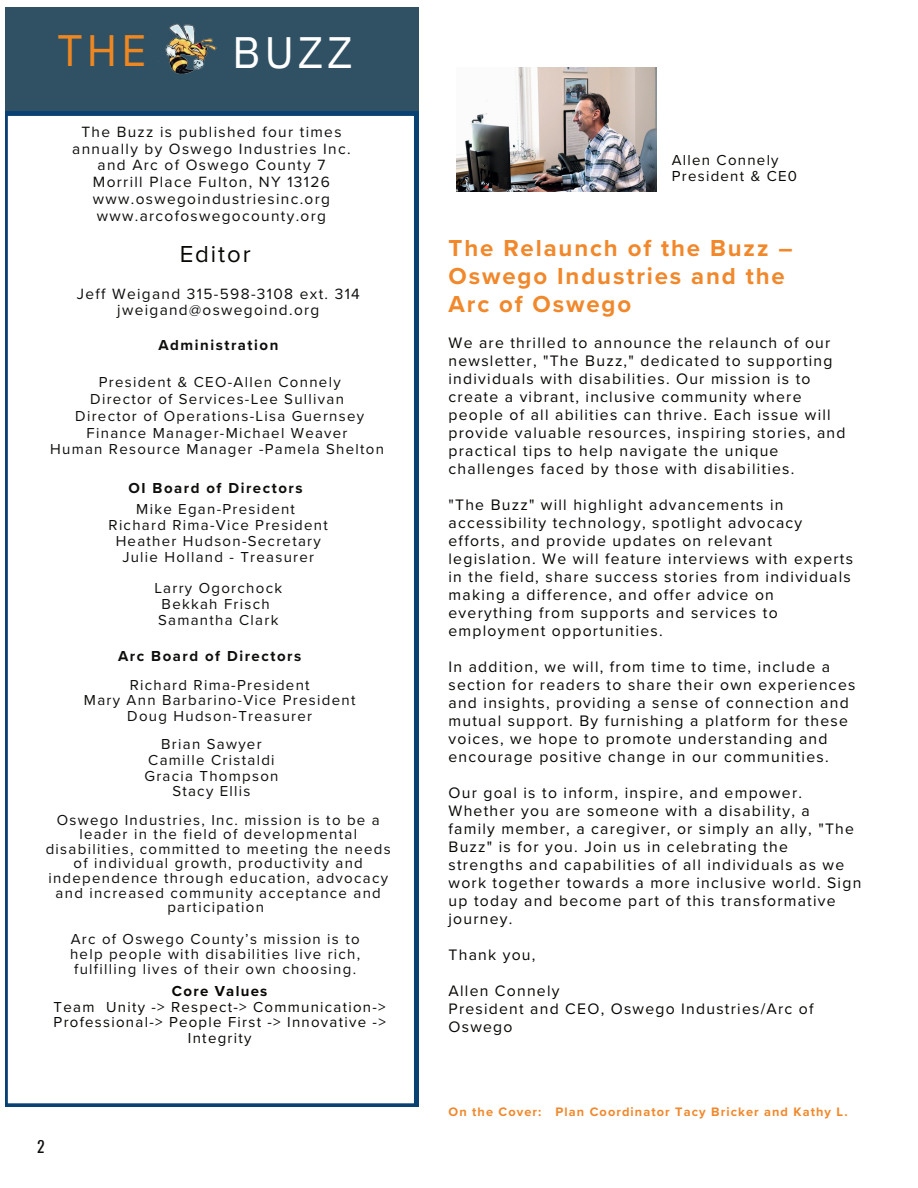
<style>
.page{position:relative;width:918px;height:1188px;background:#fff}
.page>*{position:absolute;margin:0;border:0;box-sizing:border-box;transform-origin:0 0}
.t1{font:43.8px "IBM Plex Sans";color:#fff}
.t2{font:43.8px "IBM Plex Sans";color:#ef8721}
.t3{font:24px/28.2px ".F0 x 322 da 90";letter-spacing:.08em;color:#f1882b}
.t4{font:24px ".F0 x 31 e 5 ff 8";letter-spacing:.08em;color:#080704}
.t5{font:15.75px/18px ".F0 x 31 e 5 ff 8";letter-spacing:.08em;color:#080704}
.t6{font:15.75px "Oswald";color:#0e0f0c}
.t7{font:15.45px/16.8px ".F0 x 31 e 5 ff 8";letter-spacing:.085em;color:#0e0f0c;text-align:center}
.t8{font:15px/15.8px ".F0 x 31 e 5 ff 8";letter-spacing:.085em;color:#0e0f0c;text-align:center}
.t9{font:15px/15.8px ".F0 x 31 e 5 ff 8";letter-spacing:.085em;color:#080704;text-align:center}
.t10{font:15px ".F0 x 322 da 90";letter-spacing:.1em;color:#0e0f0c}
.t11{font:15px ".F0 x 322 da 90";letter-spacing:.085em;color:#080704}
.t12{font:12.75px ".F0 x 322 da 90";letter-spacing:.085em;color:#f1882b}
</style>
<div class="page">
<svg style="left:5px;top:111px;width:414px;height:996px"></svg>
<div style="left:3px;top:7px;width:416px;height:104px;background:#305163"></div>
<img style="left:165px;top:24px;width:52px;height:50px">
<img style="left:456px;top:68px;width:200px;height:124px">
<h1 class="t2" style="left:58px;top:17px;width:91px">THE</h1>
<h1 class="t1" style="left:232px;top:19px;width:122px">BUZZ</h1>
<p class="t7" style="left:72px;top:124px;width:280px">The Buzz is published four times annually by Oswego Industries Inc. and Arc of Oswego County 7<br>Morrill Place Fulton, NY 13126 www.oswegoindustriesinc.org www.arcofoswegocounty.org</p>
<h2 class="t4" style="left:180px;top:244px;width:72px">Editor</h2>
<p class="t7" style="left:77px;top:286px;width:285px">Jeff Weigand 315-598-3108 ext. 314 jweigand@oswegoind.org</p>
<p class="t10" style="left:159px;top:339px;width:121px">Administration</p>
<p class="t8" style="left:50px;top:374px;width:335px;line-height:16.8px">President &amp; CEO-Allen Connely<br>Director of Services-Lee Sullivan<br>Director of Operations-Lisa Guernsey Finance Manager-Michael Weaver<br>Human Resource Manager -Pamela Shelton</p>
<p class="t10" style="left:129px;top:481px;width:176px">OI Board of Directors</p>
<p class="t8" style="left:109px;top:502px;width:221px">Mike Egan-President<br>Richard Rima-Vice President<br>Heather Hudson-Secretary<br>Julie Holland - Treasurer</p>
<p class="t8" style="left:154px;top:581px;width:129px;text-align:left">Larry Ogorchock<br>Bekkah Frisch<br>Samantha Clark</p>
<p class="t10" style="left:118px;top:650px;width:185px">Arc Board of Directors</p>
<p class="t8" style="left:84px;top:678px;width:273px">Richard Rima-President<br>Mary Ann Barbarino-Vice President<br>Doug Hudson-Treasurer</p>
<p class="t8" style="left:144px;top:737px;width:136px">Brian Sawyer<br>Camille Cristaldi<br>Gracia Thompson<br>Stacy Ellis</p>
<p class="t8" style="left:46px;top:813px;width:347px;line-height:14.7px">Oswego Industries, Inc. mission is to be a leader in the field of developmental disabilities, committed to meeting the needs of individual growth, productivity and independence through education, advocacy and increased community acceptance and participation</p>
<p class="t8" style="left:70px;top:933px;width:292px;line-height:14.7px;text-align:justify">Arc of Oswego County’s mission is to help people with disabilities live rich, fulfilling lives of their own choosing.</p>
<p class="t11" style="left:172px;top:985px;width:97px">Core Values</p>
<p class="t9" style="left:54px;top:1000px;width:334px">Team Unity -&gt; Respect-&gt; Communication-&gt;<br>Professional-&gt; People First -&gt; Innovative -&gt;<br>Integrity</p>
<p class="t6" style="left:37px;top:1133px;width:9px">2</p>
<p class="t9" style="left:672px;top:153px;width:127px;text-align:left">Allen Connely<br>President &amp; CE0</p>
<h2 class="t3" style="left:449px;top:235px;width:346px">The Relaunch of the Buzz –<br>Oswego Industries and the<br>Arc of Oswego</h2>
<p class="t5" style="left:449px;top:334px;width:398px">We are thrilled to announce the relaunch of our newsletter, "The Buzz," dedicated to supporting individuals with disabilities. Our mission is to create a vibrant, inclusive community where people of all abilities can thrive. Each issue will provide valuable resources, inspiring stories, and practical tips to help navigate the unique challenges faced by those with disabilities.</p>
<p class="t5" style="left:449px;top:496px;width:406px">"The Buzz" will highlight advancements in accessibility technology, spotlight advocacy efforts, and provide updates on relevant legislation. We will feature interviews with experts in the field, share success stories from individuals making a difference, and offer advice on everything from supports and services to employment opportunities.</p>
<p class="t5" style="left:449px;top:658px;width:408px">In addition, we will, from time to time, include a section for readers to share their own experiences and insights, providing a sense of connection and mutual support. By furnishing a platform for these voices, we hope to promote understanding and encourage positive change in our communities.</p>
<p class="t5" style="left:449px;top:784px;width:414px">Our goal is to inform, inspire, and empower.<br>Whether you are someone with a disability, a<br>family member, a caregiver, or simply an ally, "The Buzz" is for you. Join us in celebrating the strengths and capabilities of all individuals as we work together towards a more inclusive world. Sign up today and become part of this transformative journey.</p>
<p class="t5" style="left:449px;top:946px;width:88px">Thank you,</p>
<p class="t5" style="left:449px;top:982px;width:367px">Allen Connely<br>President and CEO, Oswego Industries/Arc of<br>Oswego</p>
<p class="t12" style="left:449px;top:1106px;width:401px">On the Cover: Plan Coordinator Tacy Bricker and Kathy L.</p>
</div>
